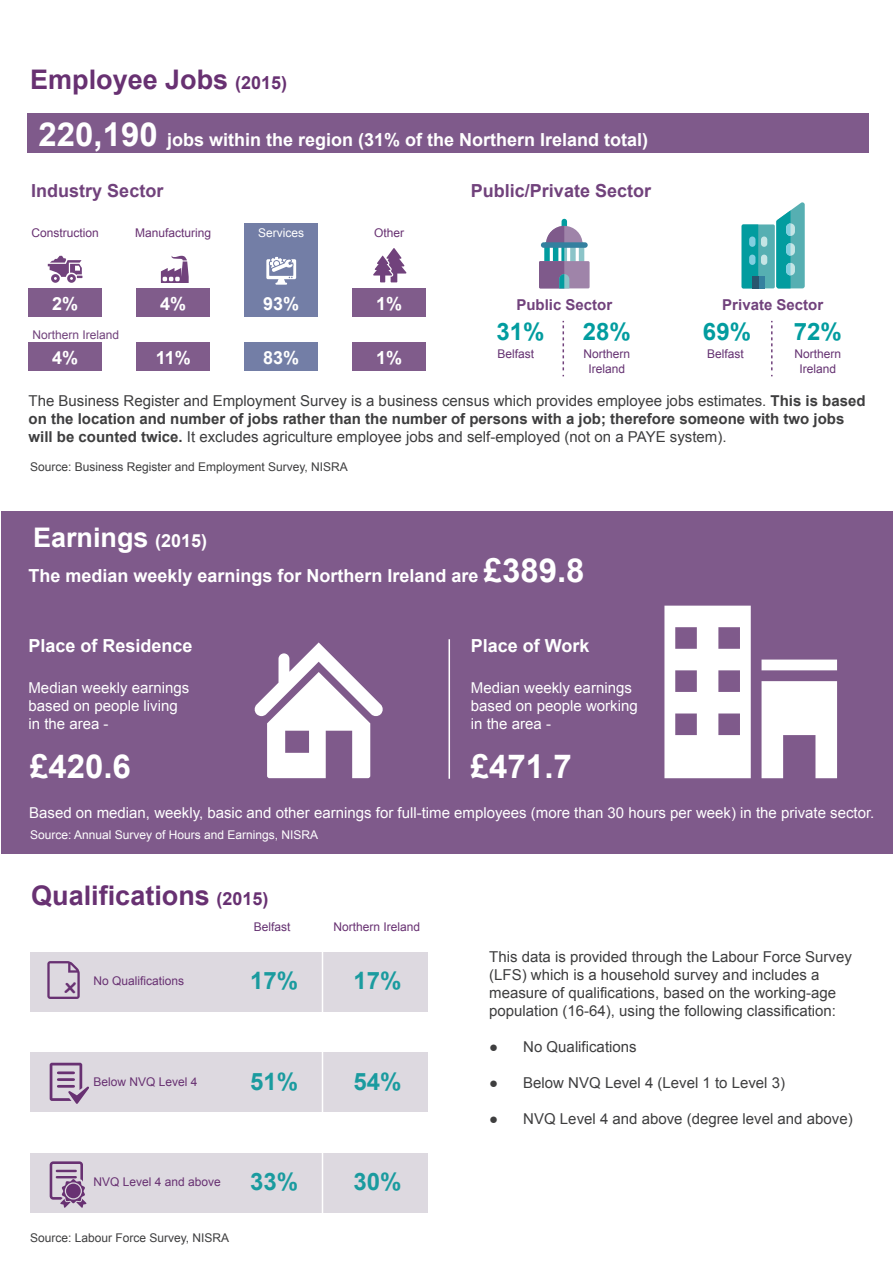
<style>
.page{position:relative;width:893px;height:1263px;background:#fff}
.page>*{position:absolute;margin:0;border:0;box-sizing:border-box;transform-origin:0 0}
.t1{font:700 33px "Arial";color:#fff}
.t2{font:700 27px "Arial";color:#683172}
.t3{font:700 27px "Arial";color:#fff}
.t4{font:700 24px "Arial";color:#1a9b9f}
.t5{font:700 24px "Arial";color:#029c9f}
.t6{font:700 19.65px "Comic Sans MS";color:#683172}
.t7{font:700 18px "Arial";color:#fff}
.t8{font:700 18px "Arial";color:#71427c}
.t9{font:15px/18px "Arial";color:#3e3e3f}
.t10{font:15px/18px "Arial";color:#fff}
.t11{font:700 15px "Arial";color:#71427c}
.t12{font:12px "Arial";color:#683172}
.t13{font:12px "Arial";color:#3e3e3f}
.t14{font:12px/14.4px "Arial";color:#653272;text-align:center}
.t15{font:12px "Arial";color:#fff}
.t16{font:12px "Arial";color:#71427c}
.s1{font-size:18px}
.s2{font-size:33px}
.s3{font-weight:700}
</style>
<div class="page">
<div style="left:30px;top:952px;width:398px;height:59px;background:#ddd9e0"></div>
<div style="left:30px;top:1053px;width:398px;height:59px;background:#ddd9e0"></div>
<div style="left:30px;top:1153px;width:398px;height:59px;background:#ddd9e0"></div>
<svg style="left:562px;top:321px;width:2px;height:55px"></svg>
<svg style="left:771px;top:321px;width:1px;height:55px"></svg>
<div style="left:28px;top:288px;width:74px;height:28px;background:#805c8b"></div>
<div style="left:136px;top:288px;width:74px;height:28px;background:#805c8b"></div>
<div style="left:244px;top:223px;width:74px;height:93px;background:#737ea6"></div>
<div style="left:352px;top:288px;width:74px;height:28px;background:#805c8b"></div>
<svg style="left:161px;top:255px;width:28px;height:28px"></svg>
<svg style="left:48px;top:256px;width:34px;height:27px"></svg>
<svg style="left:266px;top:257px;width:30px;height:28px"></svg>
<div style="left:28px;top:342px;width:74px;height:28px;background:#805c8b"></div>
<div style="left:136px;top:342px;width:74px;height:28px;background:#805c8b"></div>
<div style="left:244px;top:342px;width:74px;height:28px;background:#737ea6"></div>
<div style="left:352px;top:342px;width:74px;height:28px;background:#805c8b"></div>
<div style="left:2px;top:511px;width:891px;height:342px;background:#7f5a8b"></div>
<svg style="left:47px;top:961px;width:33px;height:38px"></svg>
<svg style="left:50px;top:1063px;width:39px;height:41px"></svg>
<svg style="left:50px;top:1161px;width:36px;height:47px"></svg>
<div style="left:562px;top:219px;width:5px;height:12px;background:#029c9f;border-radius:3px"></div>
<div style="left:579px;top:242px;width:5px;height:23px;background:#8bc4c8;border-radius:3px"></div>
<div style="left:539px;top:261px;width:51px;height:27px;background:#9f84a9"></div>
<svg style="left:539px;top:226px;width:44px;height:62px"></svg>
<div style="left:541px;top:242px;width:47px;height:6px;background:#34809f;border-radius:3px"></div>
<svg style="left:776px;top:202px;width:29px;height:86px;background:#54b6b9"></svg>
<div style="left:742px;top:224px;width:33px;height:64px;background:#56afb2;border-radius:2px"></div>
<svg style="left:742px;top:224px;width:16px;height:64px"></svg>
<div style="left:749px;top:236px;width:6px;height:11px;background:#81cfe0;border-radius:3px"></div>
<div style="left:761px;top:236px;width:6px;height:11px;background:#c5e5e5;border-radius:3px"></div>
<div style="left:749px;top:255px;width:6px;height:10px;background:#81cfe0;border-radius:3px"></div>
<div style="left:761px;top:255px;width:6px;height:10px;background:#c5e5e5;border-radius:3px"></div>
<svg style="left:758px;top:276px;width:6px;height:12px"></svg>
<div style="left:752px;top:276px;width:6px;height:12px;background:#29556e"></div>
<hr style="left:449px;top:639px;width:1px;height:140px;background:#fff">
<svg style="left:373px;top:248px;width:33px;height:34px"></svg>
<hr style="left:322px;top:924px;width:1px;height:297px;background:#fff">
<div style="left:27px;top:114px;width:841px;height:39px;background:#7f5a8b"></div>
<svg style="left:255px;top:642px;width:128px;height:136px"></svg>
<svg style="left:664px;top:606px;width:173px;height:172px"></svg>
<h2 class="t2" style="left:30px;top:61px;width:258px">Employee Jobs <span class="s1">(2015)</span></h2>
<p class="t7" style="left:39px;top:127px;width:611px"><span class="s2">220,190</span> jobs within the region (31% of the Northern Ireland total)</p>
<p class="t8" style="left:31px;top:178px;width:134px">Industry Sector</p>
<p class="t8" style="left:471px;top:178px;width:182px">Public/Private Sector</p>
<p class="t12" style="left:32px;top:225px;width:69px">Construction</p>
<p class="t12" style="left:135px;top:225px;width:78px">Manufacturing</p>
<p class="t12" style="left:374px;top:225px;width:32px">Other</p>
<p class="t15" style="left:258px;top:225px;width:48px">Services</p>
<p class="t7" style="left:52px;top:291px;width:28px">2%</p>
<p class="t7" style="left:160px;top:291px;width:28px">4%</p>
<p class="t16" style="left:33px;top:326px;width:88px">Northern Ireland</p>
<p class="t7" style="left:263px;top:291px;width:38px">93%</p>
<p class="t7" style="left:376px;top:291px;width:28px">1%</p>
<p class="t7" style="left:52px;top:345px;width:28px">4%</p>
<p class="t7" style="left:156px;top:345px;width:37px">11%</p>
<p class="t7" style="left:263px;top:345px;width:38px">83%</p>
<p class="t7" style="left:376px;top:345px;width:28px">1%</p>
<p class="t11" style="left:516px;top:294px;width:97px">Public Sector</p>
<p class="t11" style="left:722px;top:294px;width:102px">Private Sector</p>
<h3 class="t5" style="left:496px;top:314px;width:50px">31%</h3>
<h3 class="t5" style="left:583px;top:314px;width:50px">28%</h3>
<h3 class="t5" style="left:703px;top:314px;width:50px">69%</h3>
<h3 class="t5" style="left:794px;top:314px;width:50px">72%</h3>
<p class="t14" style="left:498px;top:347px;width:38px">Belfast</p>
<p class="t14" style="left:583px;top:347px;width:48px">Northern<br>Ireland</p>
<p class="t14" style="left:707px;top:347px;width:38px">Belfast</p>
<p class="t14" style="left:795px;top:347px;width:48px">Northern<br>Ireland</p>
<p class="t9" style="left:28px;top:392px;width:839px">The Business Register and Employment Survey is a business census which provides employee jobs estimates. <span class="s3">This is based on the location and number of jobs rather than the number of persons with a job; therefore someone with two jobs will be counted twice.</span> It excludes agriculture employee jobs and self-employed (not on a PAYE system).</p>
<p class="t13" style="left:30px;top:459px;width:319px">Source: Business Register and Employment Survey, NISRA</p>
<h2 class="t3" style="left:33px;top:518px;width:176px">Earnings <span class="s1">(2015)</span></h2>
<p class="t7" style="left:28px;top:563px;width:558px">The median weekly earnings for Northern Ireland are <span class="s2">£389.8</span></p>
<p class="t7" style="left:29px;top:633px;width:166px">Place of Residence</p>
<p class="t7" style="left:471px;top:633px;width:120px">Place of Work</p>
<p class="t10" style="left:28px;top:679px;width:162px">Median weekly earnings based on people living in the area -</p>
<h1 class="t1" style="left:30px;top:743px;width:102px">£420.6</h1>
<p class="t10" style="left:471px;top:679px;width:168px">Median weekly earnings based on people working in the area -</p>
<h1 class="t1" style="left:471px;top:743px;width:102px">£471.7</h1>
<p class="t10" style="left:29px;top:804px;width:847px">Based on median, weekly, basic and other earnings for full-time employees (more than 30 hours per week) in the private sector.</p>
<p class="t15" style="left:30px;top:827px;width:290px">Source: Annual Survey of Hours and Earnings, NISRA</p>
<h2 class="t2" style="left:31px;top:877px;width:239px">Qualifications <span class="s1">(2015)</span></h2>
<p class="t14" style="left:254px;top:920px;width:38px">Belfast</p>
<p class="t12" style="left:333px;top:919px;width:88px">Northern Ireland</p>
<h3 class="t6" style="left:64px;top:971px;width:13px">x</h3>
<h3 class="t4" style="left:250px;top:964px;width:50px">17%</h3>
<p class="t12" style="left:93px;top:972px;width:92px">No Qualifications</p>
<h3 class="t4" style="left:354px;top:964px;width:50px">17%</h3>
<p class="t12" style="left:93px;top:1073px;width:106px">Below NVQ Level 4</p>
<h3 class="t4" style="left:250px;top:1064px;width:50px">51%</h3>
<h3 class="t4" style="left:354px;top:1064px;width:50px">54%</h3>
<p class="t12" style="left:93px;top:1173px;width:129px">NVQ Level 4 and above</p>
<h3 class="t4" style="left:250px;top:1165px;width:50px">33%</h3>
<h3 class="t4" style="left:354px;top:1165px;width:50px">30%</h3>
<p class="t13" style="left:30px;top:1229px;width:201px">Source: Labour Force Survey, NISRA</p>
<p class="t9" style="left:489px;top:947px;width:364px">This data is provided through the Labour Force Survey (LFS) which is a household survey and includes a measure of qualifications, based on the working-age population (16-64), using the following classification:</p>
<p class="t9" style="left:489px;top:1037px;width:149px">● No Qualifications</p>
<p class="t9" style="left:489px;top:1073px;width:297px">● Below NVQ Level 4 (Level 1 to Level 3)</p>
<p class="t9" style="left:489px;top:1109px;width:365px">● NVQ Level 4 and above (degree level and above)</p>
</div>
